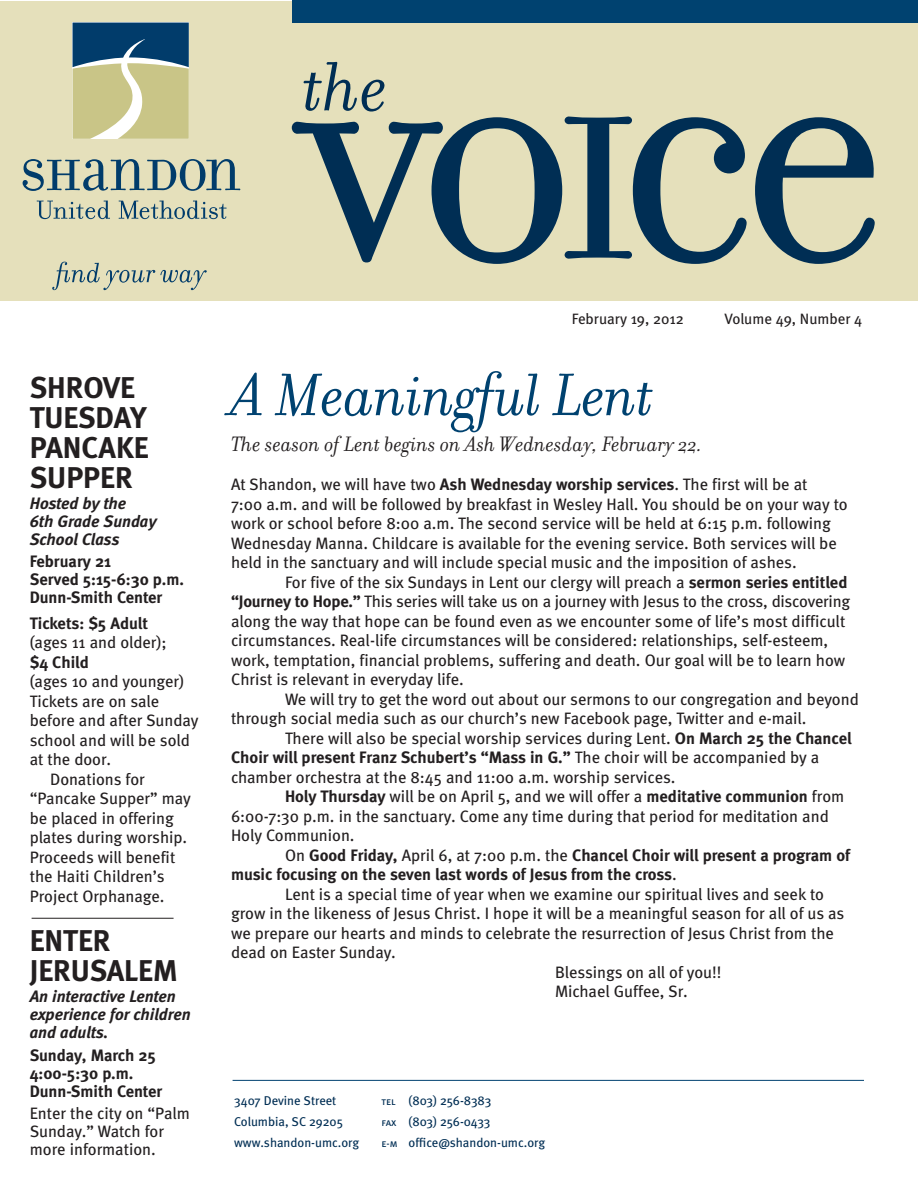
<style>
.page{position:relative;width:918px;height:1188px;background:#fff}
.page>*{position:absolute;margin:0;border:0;box-sizing:border-box;transform-origin:0 0}
.t1{font:345px "Filosofia";color:#002e54}
.t2{font:italic 75px "Filosofia";color:#002e54}
.t3{font:italic 64.5px "Filosofia";letter-spacing:-.01em;color:#004270}
.t4{font:700 30px/30px "Meta";color:#231f20}
.t5{font:italic 22.5px "Filosofia";color:#231f20}
.t6{font:16.5px/19.5px "Meta";color:#231f20}
.t7{font:700 16.5px/18px "Meta";color:#231f20}
.t8{font:italic 700 16.5px/18px "Meta";color:#231f20}
.t9{font:15px "Meta";color:#231f20}
.t10{font:12.75px/21px "Meta";color:#002e54}
.s1{font-size:219.3px}
.s2{font-weight:700}
.s3{font-weight:400}
.s4{font-family:"Meta Book Caps";font-size:10.5px}
</style>
<div class="page">
<div style="left:0;top:1px;width:918px;height:300px;background:#e5e0bb"></div>
<svg style="left:23px;top:159px;width:217px;height:32px"></svg>
<svg style="left:37px;top:200px;width:73px;height:19px"></svg>
<svg style="left:119px;top:200px;width:108px;height:19px"></svg>
<svg style="left:52px;top:262px;width:155px;height:28px"></svg>
<svg style="left:73px;top:23px;width:116px;height:116px;background:#8fa08c"></svg>
<hr style="left:233px;top:1080px;width:631px;height:1px;background:#004270">
<div style="left:293px;top:1px;width:625px;height:22px;background:#004270"></div>
<hr style="left:32px;top:918px;width:142px;height:1px;background:#231f20">
<h3 class="t4" style="left:30px;top:372px;width:120px">SHROVE<br>TUESDAY<br>PANCAKE<br>SUPPER</h3>
<p class="t8" style="left:30px;top:496px;width:128px">Hosted by the<br>6th Grade Sunday<br>School Class</p>
<p class="t7" style="left:30px;top:552px;width:156px">February 21<br>Served 5:15-6:30 p.m.<br>Dunn-Smith Center</p>
<p class="t7" style="left:30px;top:614px;width:120px">Tickets: $5 Adult</p>
<p class="t6" style="left:30px;top:634px;width:138px">(ages 11 and older);</p>
<p class="t7" style="left:30px;top:653px;width:61px">$4 Child</p>
<p class="t6" style="left:30px;top:673px;width:156px">(ages 10 and younger)</p>
<p class="t6" style="left:30px;top:693px;width:131px">Tickets are on sale</p>
<p class="t6" style="left:30px;top:712px;width:170px">before and after Sunday</p>
<p class="t6" style="left:30px;top:732px;width:162px">school and will be sold</p>
<p class="t6" style="left:30px;top:751px;width:83px">at the door.</p>
<p class="t6" style="left:50px;top:771px;width:96px">Donations for</p>
<p class="t6" style="left:30px;top:790px;width:163px">“Pancake Supper” may</p>
<p class="t6" style="left:30px;top:810px;width:146px">be placed in offering</p>
<p class="t6" style="left:30px;top:829px;width:159px">plates during worship.</p>
<p class="t6" style="left:30px;top:849px;width:147px">Proceeds will benefit</p>
<p class="t6" style="left:30px;top:868px;width:137px">the Haiti Children’s</p>
<p class="t6" style="left:30px;top:888px;width:136px">Project Orphanage.</p>
<h3 class="t4" style="left:30px;top:925px;width:149px">ENTER<br>JERUSALEM</h3>
<p class="t8" style="left:30px;top:989px;width:162px">An interactive Lenten experience for children and adults.</p>
<p class="t7" style="left:30px;top:1046px;width:134px">Sunday, March 25<br>4:00-5:30 p.m.<br>Dunn-Smith Center</p>
<p class="t6" style="left:30px;top:1106px;width:162px;line-height:18px">Enter the city on “Palm<br>Sunday.” Watch for more information.</p>
<h2 class="t2" style="left:303px;top:40px;width:86px">the</h2>
<h1 class="t1" style="left:296px;top:-63px;width:595px">vo<span class="s1">I</span>ce</h1>
<p class="t9" style="left:572px;top:314px;width:114px">February 19, 2012</p>
<p class="t9" style="left:725px;top:314px;width:139px">Volume 49, Number 4</p>
<h3 class="t3" style="left:231px;top:355px;width:425px">A Meaningful Lent</h3>
<h3 class="t5" style="left:231px;top:430px;width:473px">The season of Lent begins on Ash Wednesday, February 22.</h3>
<p class="t6" style="left:231px;top:476px;width:618px">At Shandon, we will have two <span class="s2">Ash Wednesday worship services</span>. The first will be at<br>7:00 a.m. and will be followed by breakfast in Wesley Hall. You should be on your way to work or school before 8:00 a.m. The second service will be held at 6:15 p.m. following Wednesday Manna. Childcare is available for the evening service. Both services will be held in the sanctuary and will include special music and the imposition of ashes.</p>
<p class="t6" style="left:231px;top:574px;width:621px;text-indent:54px">For five of the six Sundays in Lent our clergy will preach a <span class="s2">sermon series entitled “Journey to Hope.”</span> This series will take us on a journey with Jesus to the cross, discovering along the way that hope can be found even as we encounter some of life’s most difficult circumstances. Real-life circumstances will be considered: relationships, self-esteem, work, temptation, financial problems, suffering and death. Our goal will be to learn how Christ is relevant in everyday life.</p>
<p class="t6" style="left:231px;top:691px;width:629px;text-indent:54px">We will try to get the word out about our sermons to our congregation and beyond through social media such as our church’s new Facebook page, Twitter and e-mail.</p>
<p class="t6" style="left:231px;top:730px;width:622px;text-indent:54px">There will also be special worship services during Lent. <span class="s2">On March 25 the Chancel<br>Choir will present Franz Schubert’s “Mass in G.”</span> The choir will be accompanied by a chamber orchestra at the 8:45 and 11:00 a.m. worship services.</p>
<p class="t6" style="left:231px;top:788px;width:615px;text-indent:54px"><span class="s2">Holy Thursday</span> will be on April 5, and we will offer a <span class="s2">meditative communion</span> from<br>6:00-7:30 p.m. in the sanctuary. Come any time during that period for meditation and<br>Holy Communion.</p>
<p class="t7" style="left:285px;top:846px;width:567px"><span class="s3">On</span> Good Friday, <span class="s3">April 6, at 7:00 p.m. the</span> Chancel Choir will present a program of</p>
<p class="t7" style="left:231px;top:865px;width:447px">music focusing on the seven last words of Jesus from the cross<span class="s3">.</span></p>
<p class="t6" style="left:285px;top:886px;width:541px">Lent is a special time of year when we examine our spiritual lives and seek to</p>
<p class="t6" style="left:231px;top:905px;width:615px">grow in the likeness of Jesus Christ. I hope it will be a meaningful season for all of us as</p>
<p class="t6" style="left:231px;top:925px;width:604px">we prepare our hearts and minds to celebrate the resurrection of Jesus Christ from the</p>
<p class="t6" style="left:231px;top:944px;width:166px">dead on Easter Sunday.</p>
<p class="t6" style="left:555px;top:964px;width:168px">Blessings on all of you!!</p>
<p class="t6" style="left:555px;top:983px;width:134px">Michael Guffee, Sr.</p>
<p class="t10" style="left:234px;top:1091px;width:127px">3407 Devine Street<br>Columbia, SC 29205 www.shandon-umc.org</p>
<p class="t10" style="left:382px;top:1091px;width:165px"><span class="s4">tel</span> (803) 256-8383<br><span class="s4">fax</span> (803) 256-0433<br><span class="s4">e-m</span> office@shandon-umc.org</p>
</div>
